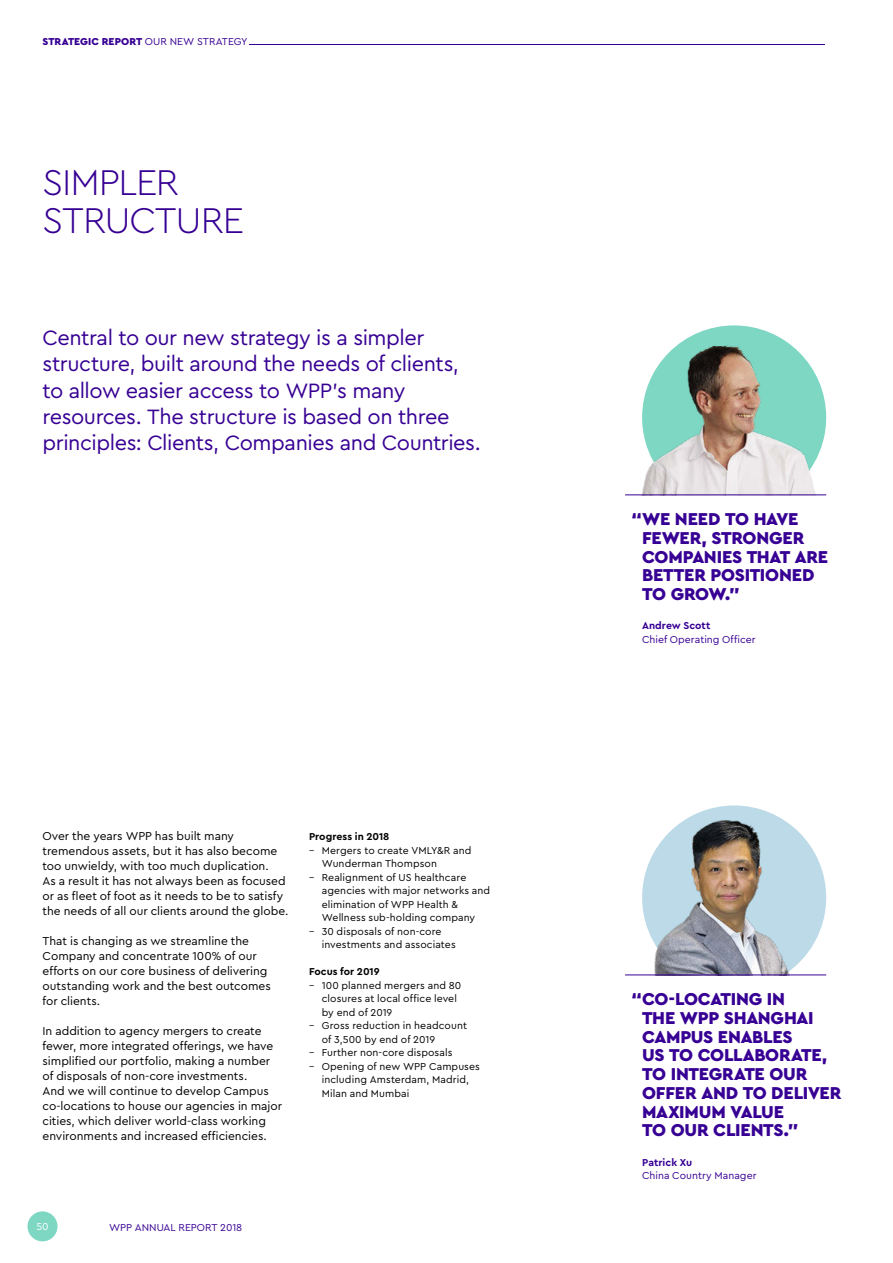
<style>
.page{position:relative;width:893px;height:1263px;background:#fff}
.page>*{position:absolute;margin:0;border:0;box-sizing:border-box;transform-origin:0 0}
.t1{font:300 37.5px/37.5px "WPP";letter-spacing:-.03em;color:#370094}
.t2{font:21.75px/26.2px "WPP";letter-spacing:-.02em;color:#370094}
.t3{font:900 18px/18.8px "WPP";letter-spacing:-.015em;color:#370094}
.t4{font:12px/15px "WPP";color:#000}
.t5{font:10.5px/13.5px "WPP";letter-spacing:.01em;color:#000}
.t6{font:10.5px "WPP";color:#370094}
.t7{font:900 10.5px "WPP";letter-spacing:.005em;color:#370094}
.t8{font:700 10.5px "WPP";color:#000}
.t9{font:700 10.5px "WPP";letter-spacing:.005em;color:#370094}
.t10{font:10.5px "WPP";color:#fff}
.s1{font-weight:400}
</style>
<div class="page">
<div style="left:28px;top:1211px;width:30px;height:30px;background:#7dd7c3;border-radius:50%"></div>
<svg style="left:691px;top:325px;width:86px;height:11px"></svg>
<img style="left:642px;top:336px;width:185px;height:159px">
<hr style="left:625px;top:494px;width:201px;height:1px;background:#370094">
<svg style="left:692px;top:805px;width:85px;height:11px"></svg>
<img style="left:642px;top:816px;width:185px;height:159px">
<hr style="left:625px;top:974px;width:201px;height:1px;background:#370094">
<hr style="left:249px;top:44px;width:576px;height:1px;background:#370094">
<p class="t7" style="left:43px;top:34px;width:207px">STRATEGIC REPORT <span class="s1">OUR NEW STRATEGY</span></p>
<h1 class="t1" style="left:43px;top:162px;width:203px">SIMPLER<br>STRUCTURE</h1>
<h2 class="t2" style="left:43px;top:324px;width:440px">Central to our new strategy is a simpler structure, built around the needs of clients, to allow easier access to WPP’s many resources. The structure is based on three principles: Clients, Companies and Countries.</h2>
<p class="t4" style="left:43px;top:828px;width:247px">Over the years WPP has built many tremendous assets, but it has also become too unwieldy, with too much duplication.<br>As a result it has not always been as focused or as fleet of foot as it needs to be to satisfy the needs of all our clients around the globe.</p>
<p class="t4" style="left:43px;top:933px;width:230px">That is changing as we streamline the Company and concentrate 100% of our efforts on our core business of delivering outstanding work and the best outcomes for clients.</p>
<p class="t4" style="left:43px;top:1023px;width:241px">In addition to agency mergers to create fewer, more integrated offerings, we have simplified our portfolio, making a number of disposals of non-core investments.<br>And we will continue to develop Campus co-locations to house our agencies in major cities, which deliver world-class working environments and increased efficiencies.</p>
<p class="t8" style="left:309px;top:830px;width:82px">Progress in 2018</p>
<p class="t5" style="left:322px;top:843px;width:151px;text-indent:-13px">– Mergers to create VMLY&amp;R and<br>Wunderman Thompson</p>
<p class="t5" style="left:322px;top:870px;width:170px;text-indent:-13px">– Realignment of US healthcare agencies with major networks and elimination of WPP Health &amp;<br>Wellness sub-holding company</p>
<p class="t5" style="left:322px;top:924px;width:136px;text-indent:-13px">– 30 disposals of non-core investments and associates</p>
<p class="t8" style="left:309px;top:965px;width:72px">Focus for 2019</p>
<p class="t5" style="left:322px;top:978px;width:141px;text-indent:-13px">– 100 planned mergers and 80 closures at local office level by end of 2019</p>
<p class="t5" style="left:322px;top:1018px;width:147px;text-indent:-13px">– Gross reduction in headcount of 3,500 by end of 2019</p>
<p class="t5" style="left:309px;top:1045px;width:145px">– Further non-core disposals</p>
<p class="t5" style="left:322px;top:1059px;width:160px;text-indent:-13px">– Opening of new WPP Campuses including Amsterdam, Madrid,<br>Milan and Mumbai</p>
<p class="t10" style="left:36px;top:1219px;width:14px">50</p>
<p class="t6" style="left:109px;top:1220px;width:135px">WPP ANNUAL REPORT 2018</p>
<h3 class="t3" style="left:642px;top:509px;width:188px;text-indent:-11px">“WE NEED TO HAVE<br>FEWER, STRONGER<br>COMPANIES THAT ARE<br>BETTER POSITIONED<br>TO GROW.”</h3>
<p class="t9" style="left:642px;top:619px;width:70px">Andrew Scott</p>
<p class="t6" style="left:642px;top:632px;width:115px">Chief Operating Officer</p>
<h3 class="t3" style="left:642px;top:989px;width:201px;text-indent:-11px">“CO-LOCATING IN<br>THE WPP SHANGHAI<br>CAMPUS ENABLES<br>US TO COLLABORATE,<br>TO INTEGRATE OUR<br>OFFER AND TO DELIVER<br>MAXIMUM VALUE<br>TO OUR CLIENTS.”</h3>
<p class="t9" style="left:642px;top:1155px;width:52px">Patrick Xu</p>
<p class="t6" style="left:642px;top:1169px;width:116px">China Country Manager</p>
</div>
